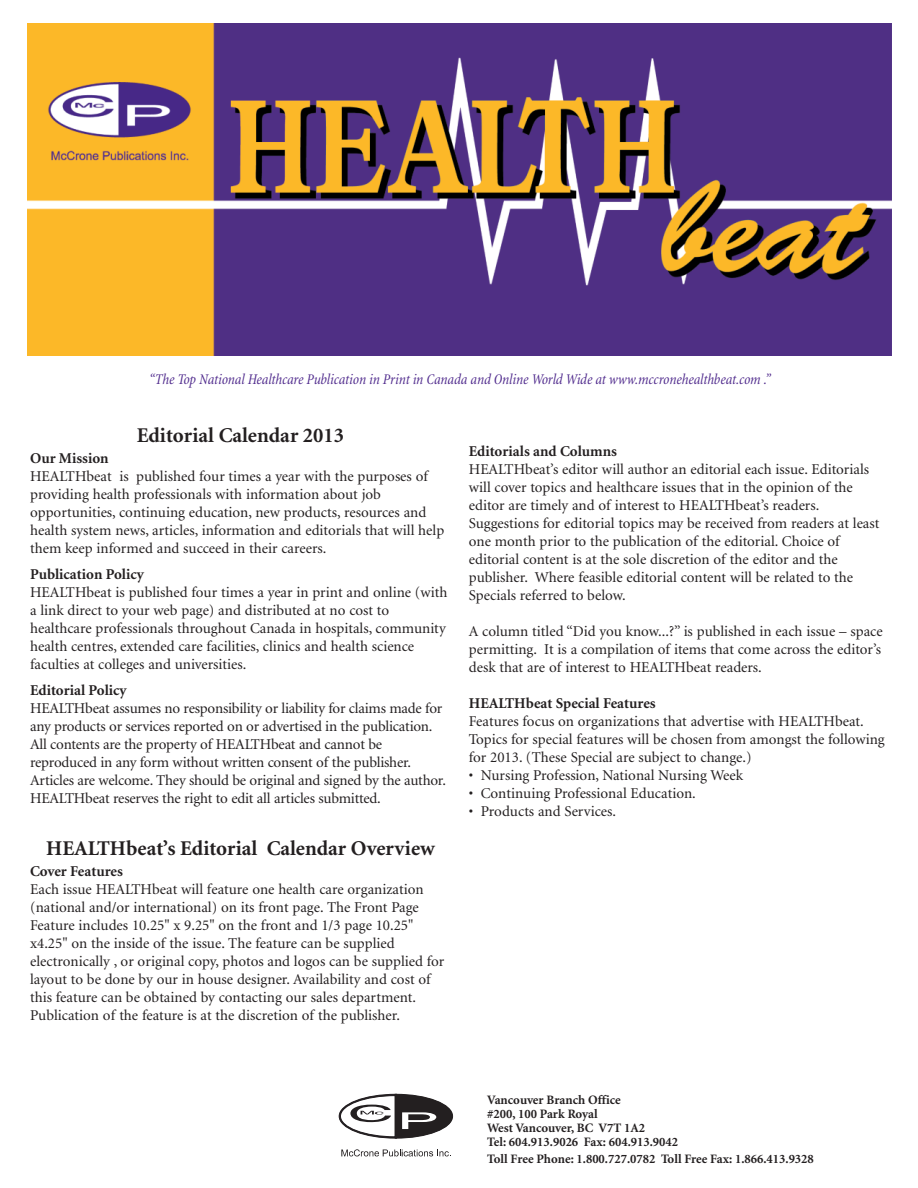
<style>
.page{position:relative;width:918px;height:1188px;background:#fff}
.page>*{position:absolute;margin:0;border:0;box-sizing:border-box;transform-origin:0 0}
.t1{font:700 21px "Minion";color:#231f20}
.t2{font:15px/18px "Minion";color:#231f20}
.t3{font:700 15px "Minion";color:#231f20}
.t4{font:italic condensed 15px "Minion";letter-spacing:-.005em;color:#502b8d}
.t5{font:700 12.9px/14.1px "Minion";color:#231f20}
</style>
<div class="page">
<svg style="left:339px;top:1094px;width:114px;height:44px"></svg>
<svg style="left:341px;top:1149px;width:110px;height:7px"></svg>
<img style="left:28px;top:23px;width:864px;height:332px">
<p class="t4" style="left:149px;top:373px;width:623px">“The Top National Healthcare Publication in Print in Canada and Online World Wide at www.mccronehealthbeat.com .”</p>
<h1 class="t1" style="left:137px;top:427px;width:209px">Editorial Calendar 2013</h1>
<p class="t3" style="left:30px;top:452px;width:80px">Our Mission</p>
<p class="t2" style="left:30px;top:468px;width:416px">HEALTHbeat is published four times a year with the purposes of providing health professionals with information about job opportunities, continuing education, new products, resources and health system news, articles, information and editorials that will help them keep informed and succeed in their careers.</p>
<p class="t3" style="left:30px;top:568px;width:115px">Publication Policy</p>
<p class="t2" style="left:30px;top:584px;width:419px">HEALTHbeat is published four times a year in print and online (with a link direct to your web page) and distributed at no cost to healthcare professionals throughout Canada in hospitals, community health centres, extended care facilities, clinics and health science faculties at colleges and universities.</p>
<p class="t3" style="left:30px;top:685px;width:98px">Editorial Policy</p>
<p class="t2" style="left:30px;top:701px;width:417px">HEALTHbeat assumes no responsibility or liability for claims made for any products or services reported on or advertised in the publication.<br>All contents are the property of HEALTHbeat and cannot be reproduced in any form without written consent of the publisher.<br>Articles are welcome. They should be original and signed by the author.<br>HEALTHbeat reserves the right to edit all articles submitted.</p>
<h1 class="t1" style="left:46px;top:840px;width:390px">HEALTHbeat’s Editorial Calendar Overview</h1>
<p class="t3" style="left:30px;top:866px;width:94px">Cover Features</p>
<p class="t2" style="left:30px;top:882px;width:416px">Each issue HEALTHbeat will feature one health care organization (national and/or international) on its front page. The Front Page Feature includes 10.25" x 9.25" on the front and 1/3 page 10.25" x4.25" on the inside of the issue. The feature can be supplied electronically , or original copy, photos and logos can be supplied for layout to be done by our in house designer. Availability and cost of this feature can be obtained by contacting our sales department.<br>Publication of the feature is at the discretion of the publisher.</p>
<p class="t3" style="left:469px;top:445px;width:150px">Editorials and Columns</p>
<p class="t2" style="left:469px;top:461px;width:412px">HEALTHbeat’s editor will author an editorial each issue. Editorials will cover topics and healthcare issues that in the opinion of the editor are timely and of interest to HEALTHbeat’s readers.<br>Suggestions for editorial topics may be received from readers at least one month prior to the publication of the editorial. Choice of editorial content is at the sole discretion of the editor and the publisher. Where feasible editorial content will be related to the Specials referred to below.</p>
<p class="t2" style="left:469px;top:623px;width:415px;text-align:justify">A column titled “Did you know...?” is published in each issue – space permitting. It is a compilation of items that come across the editor’s desk that are of interest to HEALTHbeat readers.</p>
<p class="t3" style="left:469px;top:697px;width:188px">HEALTHbeat Special Features</p>
<p class="t2" style="left:469px;top:713px;width:417px">Features focus on organizations that advertise with HEALTHbeat.<br>Topics for special features will be chosen from amongst the following for 2013. (These Special are subject to change.)</p>
<p class="t2" style="left:469px;top:767px;width:276px">• Nursing Profession, National Nursing Week</p>
<p class="t2" style="left:469px;top:785px;width:229px">• Continuing Professional Education.</p>
<p class="t2" style="left:469px;top:803px;width:149px">• Products and Services.</p>
<p class="t5" style="left:487px;top:1094px;width:192px">Vancouver Branch Office<br>#200, 100 Park Royal<br>West Vancouver, BC V7T 1A2<br>Tel: 604.913.9026 Fax: 604.913.9042</p>
<p class="t5" style="left:487px;top:1153px;width:328px">Toll Free Phone: 1.800.727.0782 Toll Free Fax: 1.866.413.9328</p>
</div>
